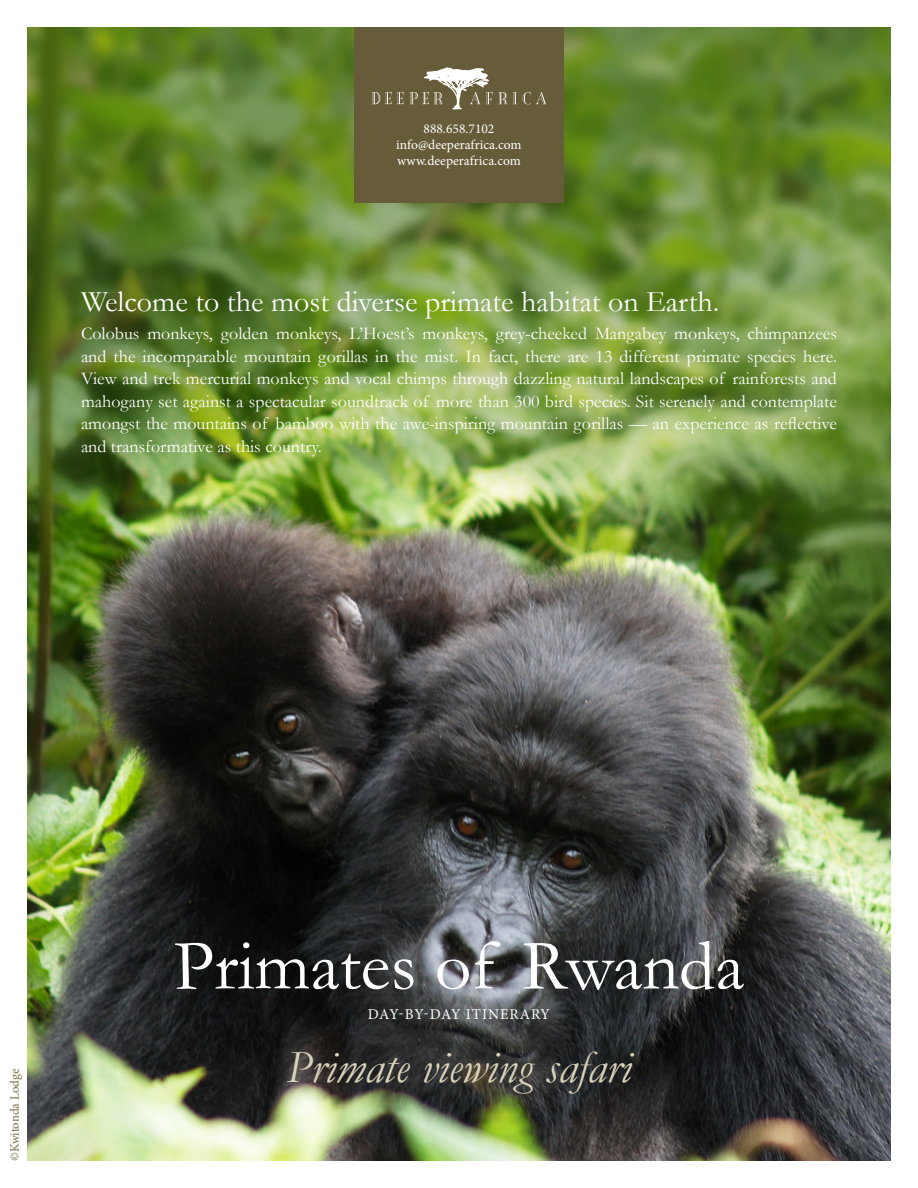
<style>
.page{position:relative;width:918px;height:1188px;background:#fff}
.page>*{position:absolute;margin:0;border:0;box-sizing:border-box;transform-origin:0 0}
.t1{font:72px "Garamond";color:#fff}
.t2{font:italic 46.5px "Garamond";color:#dad3b9}
.t3{font:30px "Garamond";color:#fff}
.t4{font:18px/22.5px "Garamond";color:#fff;text-align:justify}
.t5{font:15px "Minion Pro";letter-spacing:.06em;color:#fff}
.t6{font:13.5px/16.2px "Minion Pro";color:#fff;text-align:center}
.t7{font:12.75px "Minion Pro";letter-spacing:-.005em;color:#797145}
</style>
<div class="page">
<img style="left:27px;top:27px;width:864px;height:1134px">
<div style="left:354px;top:27px;width:210px;height:175px;background:#665c3a"></div>
<svg style="left:498px;top:92px;width:9px;height:12px"></svg>
<svg style="left:513px;top:92px;width:4px;height:12px"></svg>
<svg style="left:523px;top:92px;width:23px;height:12px"></svg>
<svg style="left:397px;top:92px;width:6px;height:12px"></svg>
<svg style="left:409px;top:68px;width:83px;height:42px"></svg>
<svg style="left:372px;top:92px;width:19px;height:12px"></svg>
<p class="t6" style="left:396px;top:120px;width:127px">888.658.7102 info@deeperafrica.com www.deeperafrica.com</p>
<h3 class="t3" style="left:81px;top:282px;width:640px">Welcome to the most diverse primate habitat on Earth.</h3>
<p class="t4" style="left:81px;top:322px;width:758px">Colobus monkeys, golden monkeys, L’Hoest’s monkeys, grey-cheeked Mangabey monkeys, chimpanzees and the incomparable mountain gorillas in the mist. In fact, there are 13 different primate species here.<br>View and trek mercurial monkeys and vocal chimps through dazzling natural landscapes of rainforests and mahogany set against a spectacular soundtrack of more than 300 bird species. Sit serenely and contemplate amongst the mountains of bamboo with the awe-inspiring mountain gorillas — an experience as reflective and transformative as this country.</p>
<p class="t7" style="left:6px;top:1161px;width:94px;rotate:-90deg">©Kwitonda Lodge</p>
<h1 class="t1" style="left:174px;top:917px;width:572px">Primates of Rwanda</h1>
<p class="t5" style="left:368px;top:1004px;width:184px">DAY-BY-DAY ITINERARY</p>
<h2 class="t2" style="left:287px;top:1036px;width:346px">Primate viewing safari</h2>
</div>
